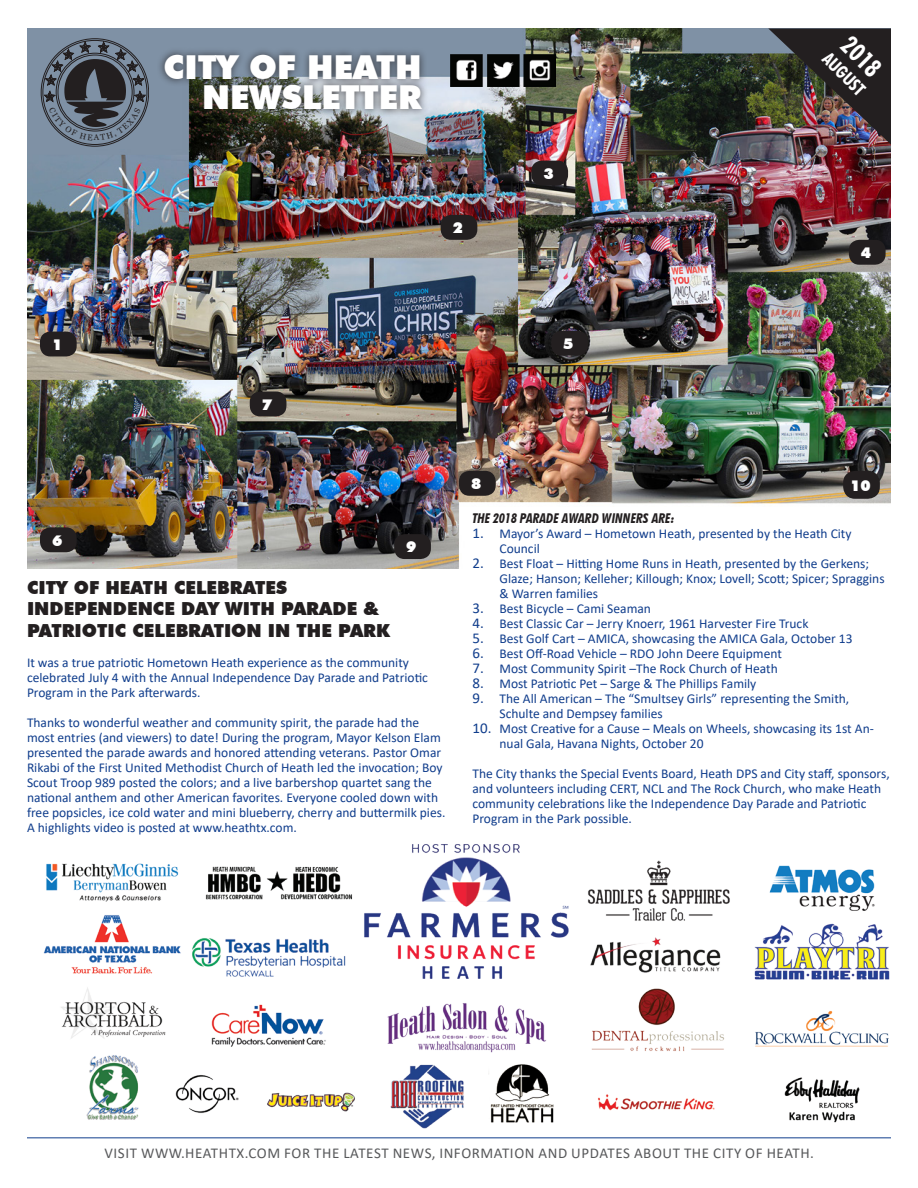
<style>
.page{position:relative;width:918px;height:1188px;background:#fff}
.page>*{position:absolute;margin:0;border:0;box-sizing:border-box;transform-origin:0 0}
.t1{font:900 33px "Futura BT";color:#fff}
.t2{font:700 condensed 25.5px "Futura BT";color:#fff}
.t3{font:900 18px/21.6px "Futura BT";color:#231f20}
.t4{font:700 condensed 18px "Futura BT";color:#fff}
.t5{font:15px "Calibri";letter-spacing:.04em;color:#57585a}
.t6{font:900 15px "Futura BT";color:#fff}
.t7{font:13.5px/15px "Calibri";color:#103d8c}
.t8{font:italic 700 condensed 13.5px "Futura BT";color:#231f20}
.s1{font-size:15px}
</style>
<div class="page">
<img style="left:27px;top:28px;width:864px;height:540px">
<hr style="left:27px;top:1138px;width:864px;height:1px;background:#103d8c">
<img style="left:450px;top:54px;width:105px;height:32px">
<div style="left:157px;top:47px;width:272px;height:70px;background:#231f20;opacity:.75"></div>
<img style="left:768px;top:28px;width:123px;height:117px">
<img style="left:43px;top:844px;width:847px;height:285px">
<div style="left:40px;top:332px;width:37px;height:24px;background:#231f20;border-radius:10px"></div>
<div style="left:441px;top:215px;width:36px;height:25px;background:#231f20;border-radius:10px"></div>
<div style="left:531px;top:161px;width:37px;height:25px;background:#231f20;border-radius:10px"></div>
<div style="left:849px;top:240px;width:37px;height:25px;background:#231f20;border-radius:10px"></div>
<div style="left:551px;top:331px;width:37px;height:25px;background:#231f20;border-radius:10px"></div>
<div style="left:40px;top:527px;width:37px;height:25px;background:#231f20;border-radius:10px"></div>
<div style="left:250px;top:392px;width:36px;height:24px;background:#231f20;border-radius:10px"></div>
<div style="left:459px;top:471px;width:37px;height:25px;background:#231f20;border-radius:10px"></div>
<div style="left:394px;top:534px;width:37px;height:25px;background:#231f20;border-radius:10px"></div>
<div style="left:843px;top:471px;width:37px;height:28px;background:#231f20;border-radius:12px"></div>
<svg style="left:41px;top:38px;width:108px;height:108px;background:#5c6673"></svg>
<p class="t1" style="left:163px;top:47px;width:260px">CITY OF HEATH</p>
<p class="t1" style="left:202px;top:77px;width:221px">NEWSLETTER</p>
<p class="t6" style="left:453px;top:219px;width:12px">2</p>
<p class="t6" style="left:543px;top:164px;width:12px">3</p>
<p class="t2" style="left:856px;top:30px;width:46px;rotate:45deg">2018</p>
<p class="t4" style="left:833px;top:48px;width:54px;rotate:45deg">AUGUST</p>
<p class="t6" style="left:861px;top:244px;width:12px">4</p>
<p class="t6" style="left:52px;top:335px;width:12px">1</p>
<p class="t6" style="left:262px;top:395px;width:12px">7</p>
<p class="t6" style="left:563px;top:335px;width:12px">5</p>
<p class="t6" style="left:52px;top:531px;width:12px">6</p>
<p class="t6" style="left:406px;top:538px;width:12px">9</p>
<p class="t3" style="left:27px;top:576px;width:262px">CITY OF HEATH CELEBRATES</p>
<p class="t3" style="left:27px;top:598px;width:364px">INDEPENDENCE DAY WITH PARADE &amp;<br>PATRIOTIC CELEBRATION IN THE PARK</p>
<p class="t7" style="left:27px;top:654px;width:402px">It was a true patriotic Hometown Heath experience as the community celebrated July 4 with the Annual Independence Day Parade and Patriotic<br>Program in the Park afterwards.</p>
<p class="t7" style="left:27px;top:714px;width:420px">Thanks to wonderful weather and community spirit, the parade had the most entries (and viewers) to date! During the program, Mayor Kelson Elam presented the parade awards and honored attending veterans. Pastor Omar Rikabi of the First United Methodist Church of Heath led the invocation; Boy Scout Troop 989 posted the colors; and a live barbershop quartet sang the national anthem and other American favorites. Everyone cooled down with free popsicles, ice cold water and mini blueberry, cherry and buttermilk pies.<br>A highlights video is posted at www.heathtx.com.</p>
<p class="t6" style="left:471px;top:475px;width:12px">8</p>
<p class="t6" style="left:850px;top:476px;width:22px">10</p>
<p class="t8" style="left:472px;top:510px;width:203px">THE 2018 PARADE AWARD WINNERS ARE:</p>
<p class="t7" style="left:500px;top:526px;width:354px;text-indent:-27px"><span class="s1">1.</span> Mayor’s Award – Hometown Heath, presented by the Heath City<br>Council</p>
<p class="t7" style="left:500px;top:556px;width:387px;text-indent:-27px"><span class="s1">2.</span> Best Float – Hitting Home Runs in Heath, presented by the Gerkens;<br>Glaze; Hanson; Kelleher; Killough; Knox; Lovell; Scott; Spicer; Spraggins &amp; Warren families</p>
<p class="t7" style="left:472px;top:601px;width:180px"><span class="s1">3.</span> Best Bicycle – Cami Seaman</p>
<p class="t7" style="left:472px;top:616px;width:337px"><span class="s1">4.</span> Best Classic Car – Jerry Knoerr, 1961 Harvester Fire Truck</p>
<p class="t7" style="left:472px;top:631px;width:382px"><span class="s1">5.</span> Best Golf Cart – AMICA, showcasing the AMICA Gala, October 13</p>
<p class="t7" style="left:472px;top:646px;width:311px"><span class="s1">6.</span> Best Off-Road Vehicle – RDO John Deere Equipment</p>
<p class="t7" style="left:472px;top:661px;width:307px"><span class="s1">7.</span> Most Community Spirit –The Rock Church of Heath</p>
<p class="t7" style="left:472px;top:676px;width:285px"><span class="s1">8.</span> Most Patriotic Pet – Sarge &amp; The Phillips Family</p>
<p class="t7" style="left:500px;top:691px;width:351px;text-indent:-27px"><span class="s1">9.</span> The All American – The “Smultsey Girls” representing the Smith,<br>Schulte and Dempsey families</p>
<p class="t7" style="left:500px;top:721px;width:376px;text-indent:-27px"><span class="s1">10.</span> Most Creative for a Cause – Meals on Wheels, showcasing its 1st An&shy;nual Gala, Havana Nights, October 20</p>
<p class="t7" style="left:472px;top:766px;width:419px">The City thanks the Special Events Board, Heath DPS and City staff, sponsors, and volunteers including CERT, NCL and The Rock Church, who make Heath community celebrations like the Independence Day Parade and Patriotic Program in the Park possible.</p>
<p class="t5" style="left:104px;top:1142px;width:711px">VISIT WWW.HEATHTX.COM FOR THE LATEST NEWS, INFORMATION AND UPDATES ABOUT THE CITY OF HEATH.</p>
</div>
